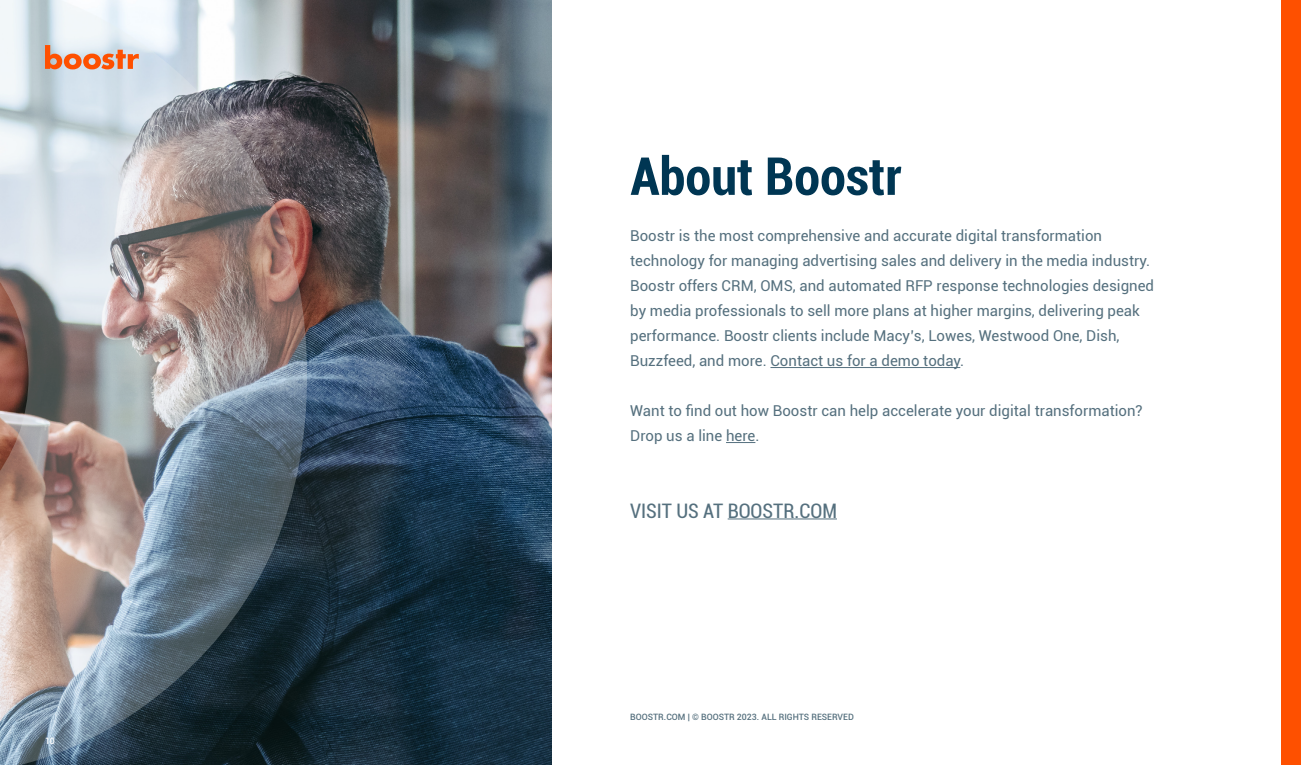
<style>
.page{position:relative;width:1301px;height:765px;background:#fff}
.page>*{position:absolute;margin:0;border:0;box-sizing:border-box;transform-origin:0 0}
.t1{font:700 condensed 52.5px "Roboto";color:#003653}
.t2{font:condensed 20px "Roboto";color:#55707e}
.t3{font:15px/25px "Roboto";color:#55707e}
.t4{font:500 8.75px "Roboto";color:#55707e}
.t5{font:500 8.75px "Roboto";color:#fff}
</style>
<div class="page">
<img style="left:307px;top:0;width:244px;height:765px">
<div style="left:1281px;top:0;width:20px;height:765px;background:#fe5000"></div>
<img style="left:0;top:0;width:307px;height:765px">
<svg style="left:45px;top:45px;width:94px;height:24px;background:#e6a386"></svg>
<hr style="left:770px;top:367px;width:190px;height:1px;background:#55707e">
<svg style="left:726px;top:442px;width:29px;height:1px"></svg>
<hr style="left:727px;top:518px;width:110px;height:1px;background:#55707e">
<p class="t5" style="left:45px;top:734px;width:11px">10</p>
<h1 class="t1" style="left:630px;top:139px;width:273px">About Boostr</h1>
<p class="t3" style="left:630px;top:223px;width:525px">Boostr is the most comprehensive and accurate digital transformation technology for managing advertising sales and delivery in the media industry.<br>Boostr offers CRM, OMS, and automated RFP response technologies designed by media professionals to sell more plans at higher margins, delivering peak performance. Boostr clients include Macy’s, Lowes, Westwood One, Dish, Buzzfeed, and more. Contact us for a demo today.</p>
<p class="t3" style="left:630px;top:398px;width:514px">Want to find out how Boostr can help accelerate your digital transformation?<br>Drop us a line here.</p>
<h2 class="t2" style="left:630px;top:497px;width:208px">VISIT US AT BOOSTR.COM</h2>
<p class="t4" style="left:630px;top:711px;width:225px">BOOSTR.COM | ©️ BOOSTR 2023. ALL RIGHTS RESERVED</p>
</div>
